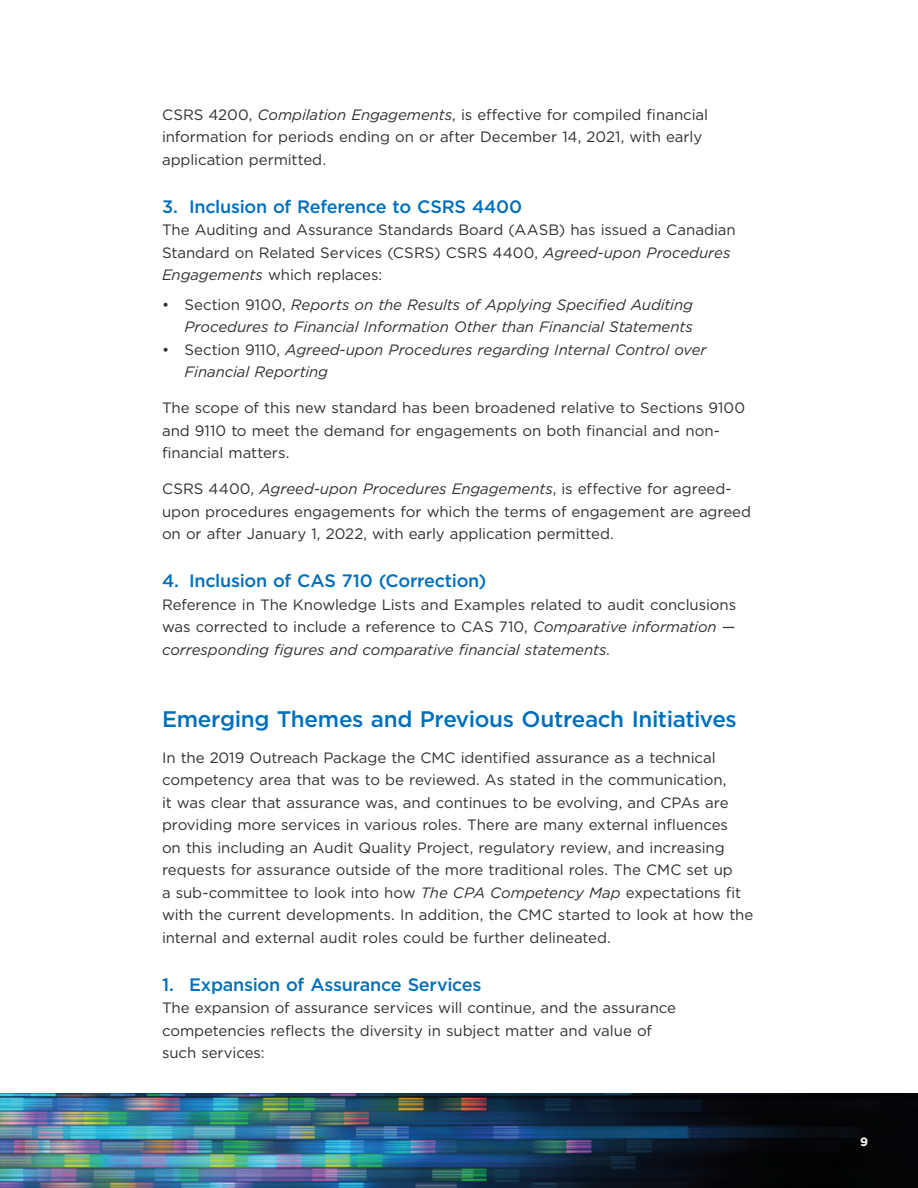
<style>
.page{position:relative;width:918px;height:1188px;background:#fff}
.page>*{position:absolute;margin:0;border:0;box-sizing:border-box;transform-origin:0 0}
.head1{font:500 22.5px "Gotham";letter-spacing:-.015em;color:#006fba}
.t1{font:500 18px "Gotham";letter-spacing:-.015em;color:#006fba}
.body{font:15px/22.5px "Gotham";letter-spacing:-.005em;color:#312f30}
.t2{font:italic 15px/22.5px "Gotham";letter-spacing:-.005em;color:#312f30;text-align:right}
.t3{font:700 12px "Gotham";color:#fff}
.s1{font-style:italic}
.s2{font-style:normal}
</style>
<div class="page">
<img style="left:0;top:1094px;width:918px;height:94px">
<p class="body" style="left:162px;top:103px;width:548px">CSRS 4200, <span class="s1">Compilation Engagements</span>, is effective for compiled financial information for periods ending on or after December 14, 2021, with early application permitted.</p>
<p class="t1" style="left:162px;top:196px;width:362px">3. Inclusion of Reference to CSRS 4400</p>
<p class="body" style="left:162px;top:219px;width:575px">The Auditing and Assurance Standards Board (AASB) has issued a Canadian<br>Standard on Related Services (CSRS) CSRS 4400, <span class="s1">Agreed-upon Procedures<br>Engagements</span> which replaces:</p>
<p class="t2" style="left:162px;top:293px;width:533px"><span class="s2">• Section 9100,</span> Reports on the Results of Applying Specified Auditing<br>Procedures to Financial Information Other than Financial Statements</p>
<p class="t2" style="left:184px;top:338px;width:524px;text-align:left;text-indent:-22px"><span class="s2">• Section 9110,</span> Agreed-upon Procedures regarding Internal Control over<br>Financial Reporting</p>
<p class="body" style="left:162px;top:397px;width:585px">The scope of this new standard has been broadened relative to Sections 9100 and 9110 to meet the demand for engagements on both financial and non&shy;financial matters.</p>
<p class="body" style="left:162px;top:478px;width:591px">CSRS 4400, <span class="s1">Agreed-upon Procedures Engagements</span>, is effective for agreed&shy;upon procedures engagements for which the terms of engagement are agreed on or after January 1, 2022, with early application permitted.</p>
<p class="t1" style="left:162px;top:570px;width:326px">4. Inclusion of CAS 710 (Correction)</p>
<p class="body" style="left:162px;top:593px;width:576px;text-align:justify">Reference in The Knowledge Lists and Examples related to audit conclusions was corrected to include a reference to CAS 710, <span class="s1">Comparative information — corresponding figures and comparative financial statements</span>.</p>
<p class="head1" style="left:162px;top:705px;width:576px">Emerging Themes and Previous Outreach Initiatives</p>
<p class="body" style="left:162px;top:746px;width:593px">In the 2019 Outreach Package the CMC identified assurance as a technical competency area that was to be reviewed. As stated in the communication,<br>it was clear that assurance was, and continues to be evolving, and CPAs are providing more services in various roles. There are many external influences<br>on this including an Audit Quality Project, regulatory review, and increasing requests for assurance outside of the more traditional roles. The CMC set up<br>a sub-committee to look into how <span class="s1">The CPA Competency Map</span> expectations fit with the current developments. In addition, the CMC started to look at how the internal and external audit roles could be further delineated.</p>
<p class="t1" style="left:162px;top:973px;width:321px">1. Expansion of Assurance Services</p>
<p class="body" style="left:162px;top:997px;width:516px">The expansion of assurance services will continue, and the assurance competencies reflects the diversity in subject matter and value of such services:</p>
<p class="t3" style="left:860px;top:1134px;width:9px">9</p>
</div>
